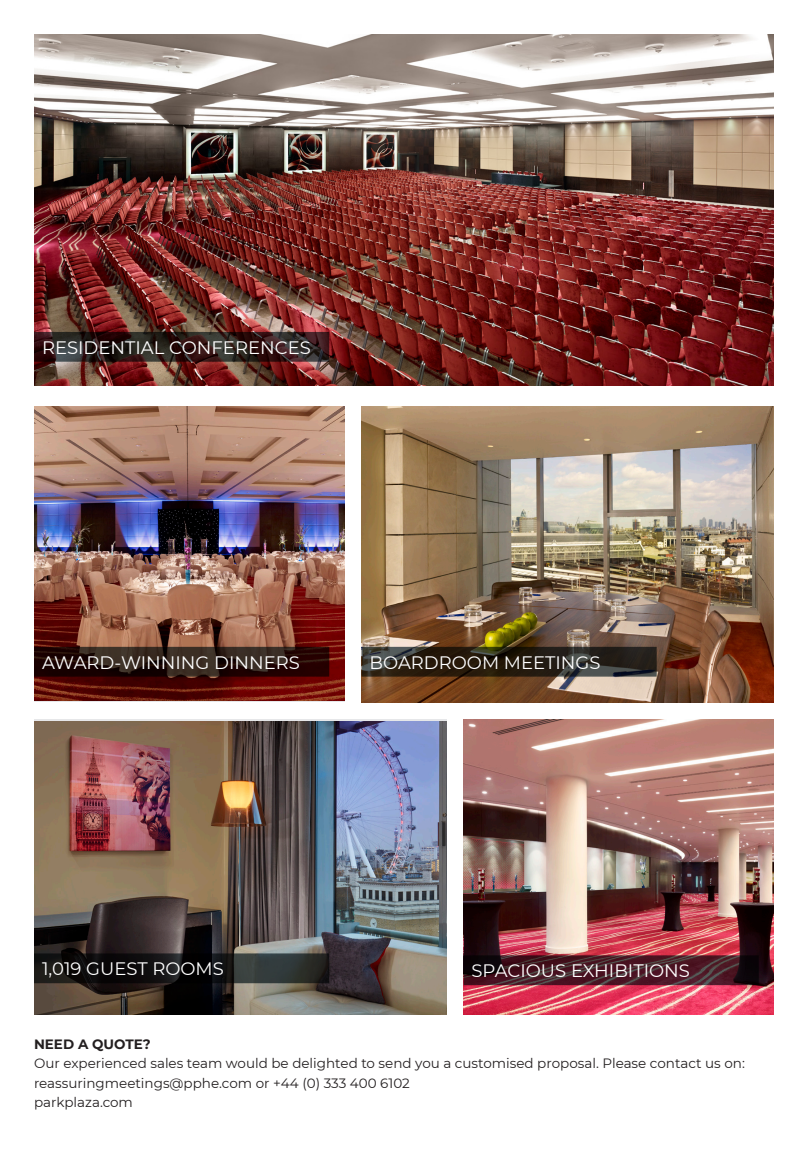
<style>
.page{position:relative;width:808px;height:1149px;background:#fff}
.page>*{position:absolute;margin:0;border:0;box-sizing:border-box;transform-origin:0 0}
.t1{font:18px "Montserrat";color:#fff}
.t2{font:13.5px/19.5px "Montserrat";color:#231f20}
.t3{font:700 13.5px "Montserrat";color:#231f20}
</style>
<div class="page">
<img style="left:34px;top:34px;width:740px;height:351px">
<img style="left:34px;top:406px;width:310px;height:293px">
<img style="left:463px;top:719px;width:311px;height:295px">
<img style="left:361px;top:406px;width:413px;height:296px">
<img style="left:34px;top:721px;width:412px;height:293px">
<svg style="left:34px;top:332px;width:295px;height:29px;background:#2e1f1d"></svg>
<svg style="left:361px;top:646px;width:296px;height:30px;background:#2e281e"></svg>
<svg style="left:34px;top:646px;width:295px;height:30px;background:#2d1813"></svg>
<svg style="left:463px;top:955px;width:296px;height:29px;background:#411b24"></svg>
<svg style="left:34px;top:953px;width:295px;height:29px;background:#1a1b1b"></svg>
<p class="t1" style="left:42px;top:335px;width:270px">RESIDENTIAL CONFERENCES</p>
<p class="t1" style="left:42px;top:649px;width:259px">AWARD-WINNING DINNERS</p>
<p class="t1" style="left:369px;top:649px;width:233px">BOARDROOM MEETINGS</p>
<p class="t1" style="left:42px;top:956px;width:183px">1,019 GUEST ROOMS</p>
<p class="t1" style="left:471px;top:957px;width:220px">SPACIOUS EXHIBITIONS</p>
<p class="t3" style="left:34px;top:1033px;width:118px">NEED A QUOTE?</p>
<p class="t2" style="left:34px;top:1052px;width:712px">Our experienced sales team would be delighted to send you a customised proposal. Please contact us on: reassuringmeetings@pphe.com or +44 (0) 333 400 6102</p>
<p class="t2" style="left:34px;top:1091px;width:100px">parkplaza.com</p>
</div>
